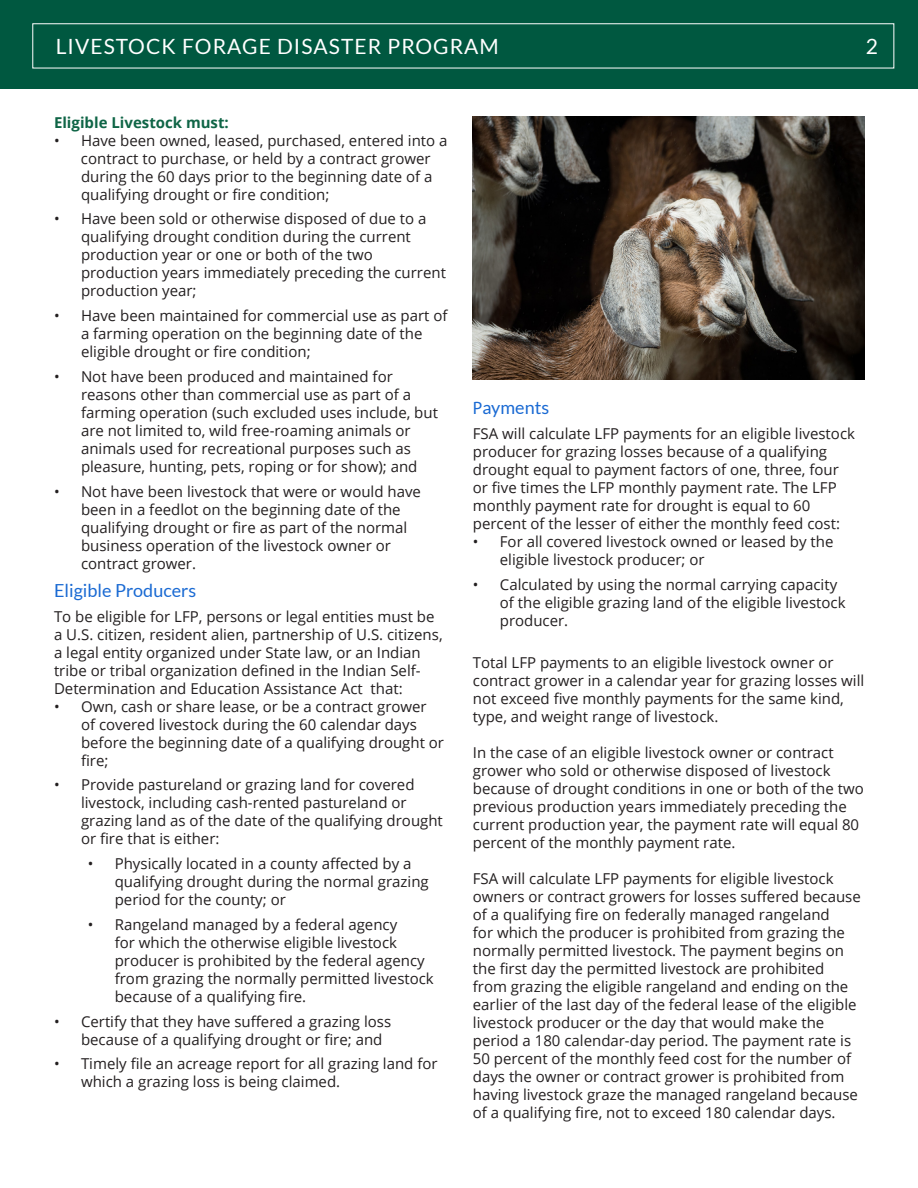
<style>
.page{position:relative;width:918px;height:1188px;background:#fff}
.page>*{position:absolute;margin:0;border:0;box-sizing:border-box;transform-origin:0 0}
.Subheader_1{font:21px "Lato";letter-spacing:.05em;color:#fff}
.Subheader_1-2{font:18px "Lato";color:#1a6ad3}
.Body_Style{font:15px/18px "Open Sans";color:#231f20}
.Sub_Subheader{font:700 15px "Open Sans";color:#0f6546}
.s1{font-family:"Myriad Pro"}
</style>
<div class="page">
<div style="left:0;top:0;width:918px;height:89px;background:#005840"></div>
<img style="left:472px;top:116px;width:392px;height:263px">
<p class="Subheader_1" style="left:56px;top:35px;width:445px">LIVESTOCK FORAGE DISASTER PROGRAM</p>
<p class="Subheader_1" style="left:866px;top:35px;width:14px">2</p>
<p class="Sub_Subheader" style="left:54px;top:112px;width:176px">Eligible Livestock must:</p>
<p class="Body_Style" style="left:81px;top:131px;width:368px;text-indent:-27px">• Have been owned, leased, purchased, entered into a contract to purchase, or held by a contract grower during the 60 days prior to the beginning date of a qualifying drought or fire condition;</p>
<p class="Body_Style" style="left:81px;top:209px;width:366px;text-indent:-27px">• Have been sold or otherwise disposed of due to a qualifying drought condition during the current production year or one or both of the two production years immediately preceding the current production year;</p>
<p class="Body_Style" style="left:81px;top:306px;width:368px;text-indent:-27px">• Have been maintained for commercial use as part of a farming operation on the beginning date of the eligible drought or fire condition;</p>
<p class="Body_Style" style="left:81px;top:367px;width:359px;text-indent:-27px">• Not have been produced and maintained for reasons other than commercial use as part of a farming operation (such excluded uses include, but are not limited to, wild free-roaming animals or animals used for recreational purposes such as pleasure, hunting, pets, roping or for show); and</p>
<p class="Body_Style" style="left:81px;top:482px;width:341px;text-indent:-27px">• Not have been livestock that were or would have been in a feedlot on the beginning date of the qualifying drought or fire as part of the normal business operation of the livestock owner or contract grower.</p>
<p class="Subheader_1-2" style="left:54px;top:580px;width:144px">Eligible Producers</p>
<p class="Body_Style" style="left:54px;top:607px;width:390px">To be eligible for LFP, persons or legal entities must be a U.S. citizen, resident alien, partnership of U.S. citizens, a legal entity organized under State law, or an Indian tribe or tribal organization defined in the Indian Self-Determination and Education Assistance Act that:</p>
<p class="Body_Style" style="left:81px;top:697px;width:365px;text-indent:-27px">• Own, cash or share lease, or be a contract grower of covered livestock during the 60 calendar days before the beginning date of a qualifying drought or fire;</p>
<p class="Body_Style" style="left:81px;top:776px;width:363px;text-indent:-27px">• Provide pastureland or grazing land for covered livestock, including cash-rented pastureland or grazing land as of the date of the qualifying drought or fire that is either:</p>
<p class="Body_Style" style="left:115px;top:854px;width:316px;text-indent:-27px">• Physically located in a county affected by a qualifying drought during the normal grazing period for the county; or</p>
<p class="Body_Style" style="left:115px;top:915px;width:321px;text-indent:-27px">• Rangeland managed by a federal agency<br>for which the otherwise eligible livestock producer is prohibited by the federal agency from grazing the normally permitted livestock because of a qualifying fire.</p>
<p class="Body_Style" style="left:81px;top:1012px;width:312px;text-indent:-27px">• Certify that they have suffered a grazing loss because of a qualifying drought or fire; and</p>
<p class="Body_Style" style="left:81px;top:1055px;width:358px;text-indent:-27px">• Timely file an acreage report for all grazing land for which a grazing loss is being claimed.</p>
<p class="Subheader_1-2" style="left:473px;top:398px;width:78px"><span class="s1">P</span>ayments</p>
<p class="Body_Style" style="left:473px;top:424px;width:384px">FSA will calculate LFP payments for an eligible livestock producer for grazing losses because of a qualifying drought equal to payment factors of one, three, four or five times the LFP monthly payment rate. The LFP monthly payment rate for drought is equal to 60 percent of the lesser of either the monthly feed cost:</p>
<p class="Body_Style" style="left:500px;top:532px;width:335px;text-indent:-27px">• For all covered livestock owned or leased by the eligible livestock producer; or</p>
<p class="Body_Style" style="left:500px;top:575px;width:347px;text-indent:-27px">• Calculated by using the normal carrying capacity of the eligible grazing land of the eligible livestock producer.</p>
<p class="Body_Style" style="left:473px;top:654px;width:393px">Total LFP payments to an eligible livestock owner or contract grower in a calendar year for grazing losses will not exceed five monthly payments for the same kind, type, and weight range of livestock.</p>
<p class="Body_Style" style="left:473px;top:744px;width:392px">In the case of an eligible livestock owner or contract grower who sold or otherwise disposed of livestock because of drought conditions in one or both of the two previous production years immediately preceding the current production year, the payment rate will equal 80 percent of the monthly payment rate.</p>
<p class="Body_Style" style="left:473px;top:870px;width:390px">FSA will calculate LFP payments for eligible livestock owners or contract growers for losses suffered because of a qualifying fire on federally managed rangeland<br>for which the producer is prohibited from grazing the normally permitted livestock. The payment begins on the first day the permitted livestock are prohibited from grazing the eligible rangeland and ending on the earlier of the last day of the federal lease of the eligible livestock producer or the day that would make the period a 180 calendar-day period. The payment rate is 50 percent of the monthly feed cost for the number of days the owner or contract grower is prohibited from having livestock graze the managed rangeland because of a qualifying fire, not to exceed 180 calendar days.</p>
</div>
